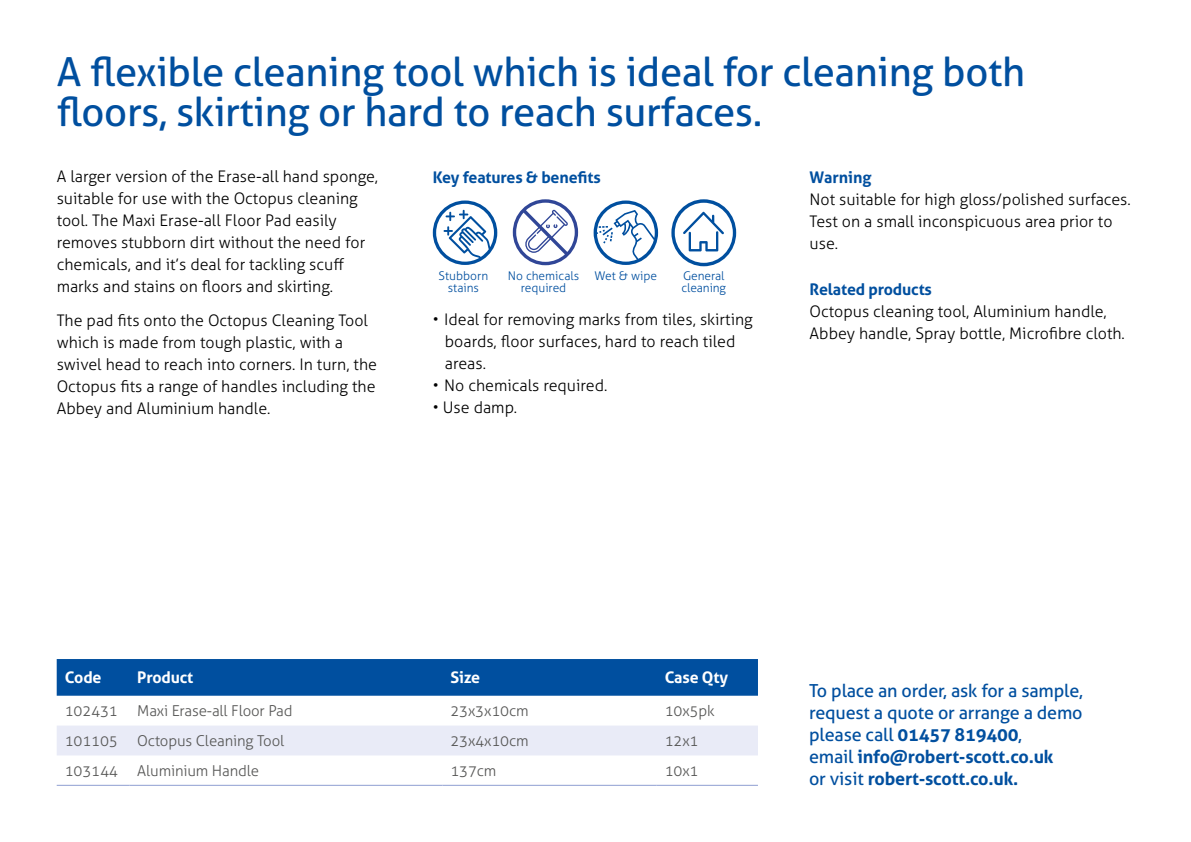
<style>
.page{position:relative;width:1191px;height:842px;background:#fff}
.page>*{position:absolute;margin:0;border:0;box-sizing:border-box;transform-origin:0 0}
.Intro{font:40px/40px "Aller";letter-spacing:-.01em;color:#004f9f}
.t1{font:18px/22px "Aller";letter-spacing:-.01em;color:#004f9f}
.Body_Copy{font:300 16px/22px "Aller";color:#000}
.Body_Copy-2{font:700 16px "Aller";letter-spacing:-.01em;color:#004f9f}
.t2{font:700 16px "Aller";letter-spacing:-.01em;color:#fff}
.Headings{font:700 16px "Aller";color:#004f9f}
.t3{font:300 15px "Aller";letter-spacing:-.01em;color:#575756}
.t4{font:300 12px/12px "Aller";color:#004f9f}
.s1{font-weight:700}
</style>
<div class="page">
<div style="left:57px;top:659px;width:701px;height:37px;background:#004f9f"></div>
<div style="left:57px;top:726px;width:701px;height:29px;background:#e9ebf7"></div>
<hr style="left:57px;top:785px;width:72px;height:1px;background:#8e9ed1">
<hr style="left:129px;top:785px;width:313px;height:1px;background:#8e9ed1">
<hr style="left:442px;top:785px;width:215px;height:1px;background:#8e9ed1">
<hr style="left:657px;top:785px;width:101px;height:1px;background:#8e9ed1">
<svg style="left:671px;top:199px;width:65px;height:67px"></svg>
<svg style="left:513px;top:199px;width:65px;height:66px"></svg>
<svg style="left:593px;top:200px;width:65px;height:65px"></svg>
<svg style="left:433px;top:200px;width:64px;height:65px"></svg>
<p class="Intro" style="left:57px;top:52px;width:970px">A flexible cleaning tool which is ideal for cleaning both floors, skirting or hard to reach surfaces.</p>
<p class="Body_Copy-2" style="left:433px;top:167px;width:169px">Key features &amp; benefits</p>
<p class="Body_Copy" style="left:57px;top:166px;width:323px">A larger version of the Erase-all hand sponge, suitable for use with the Octopus cleaning tool. The Maxi Erase-all Floor Pad easily removes stubborn dirt without the need for chemicals, and it’s deal for tackling scuff marks and stains on floors and skirting.</p>
<p class="Body_Copy" style="left:57px;top:309px;width:322px">The pad fits onto the Octopus Cleaning Tool which is made from tough plastic, with a swivel head to reach into corners. In turn, the Octopus fits a range of handles including the Abbey and Aluminium handle.</p>
<p class="Headings" style="left:809px;top:167px;width:63px">Warning</p>
<p class="Body_Copy" style="left:809px;top:188px;width:323px">Not suitable for high gloss/polished surfaces.<br>Test on a small inconspicuous area prior to use.</p>
<p class="Body_Copy-2" style="left:809px;top:280px;width:124px">Related products</p>
<p class="Body_Copy" style="left:809px;top:301px;width:317px">Octopus cleaning tool, Aluminium handle,<br>Abbey handle, Spray bottle, Microfibre cloth.</p>
<p class="t4" style="left:681px;top:270px;width:46px">General cleaning</p>
<p class="t4" style="left:508px;top:270px;width:73px;text-align:center">No chemicals required</p>
<p class="t4" style="left:438px;top:270px;width:51px">Stubborn</p>
<p class="t4" style="left:594px;top:270px;width:64px">Wet &amp; wipe</p>
<p class="t4" style="left:448px;top:282px;width:33px">stains</p>
<p class="Body_Copy" style="left:445px;top:308px;width:309px;text-indent:-12px">• Ideal for removing marks from tiles, skirting boards, floor surfaces, hard to reach tiled areas.</p>
<p class="Body_Copy" style="left:433px;top:374px;width:176px">• No chemicals required.</p>
<p class="Body_Copy" style="left:433px;top:396px;width:86px">• Use damp.</p>
<p class="t2" style="left:65px;top:668px;width:38px">Code</p>
<p class="t2" style="left:137px;top:668px;width:58px">Product</p>
<p class="t2" style="left:450px;top:668px;width:31px">Size</p>
<p class="t2" style="left:665px;top:668px;width:65px">Case Qty</p>
<p class="t3" style="left:65px;top:702px;width:55px">102431</p>
<p class="t3" style="left:137px;top:702px;width:157px">Maxi Erase-all Floor Pad</p>
<p class="t3" style="left:450px;top:702px;width:80px">23x3x10cm</p>
<p class="t3" style="left:665px;top:702px;width:51px">10x5pk</p>
<p class="t3" style="left:65px;top:732px;width:55px">101105</p>
<p class="t3" style="left:137px;top:732px;width:148px">Octopus Cleaning Tool</p>
<p class="t3" style="left:450px;top:732px;width:80px">23x4x10cm</p>
<p class="t3" style="left:665px;top:732px;width:35px">12x1</p>
<p class="t3" style="left:65px;top:761px;width:55px">103144</p>
<p class="t3" style="left:137px;top:761px;width:123px">Aluminium Handle</p>
<p class="t3" style="left:450px;top:761px;width:48px">137cm</p>
<p class="t3" style="left:665px;top:761px;width:35px">10x1</p>
<p class="t1" style="left:809px;top:680px;width:275px">To place an order, ask for a sample, request a quote or arrange a demo please call <span class="s1">01457 819400</span>,<br>email <span class="s1">info@robert-scott.co.uk<br></span>or visit <span class="s1">robert-scott.co.uk.</span></p>
</div>
